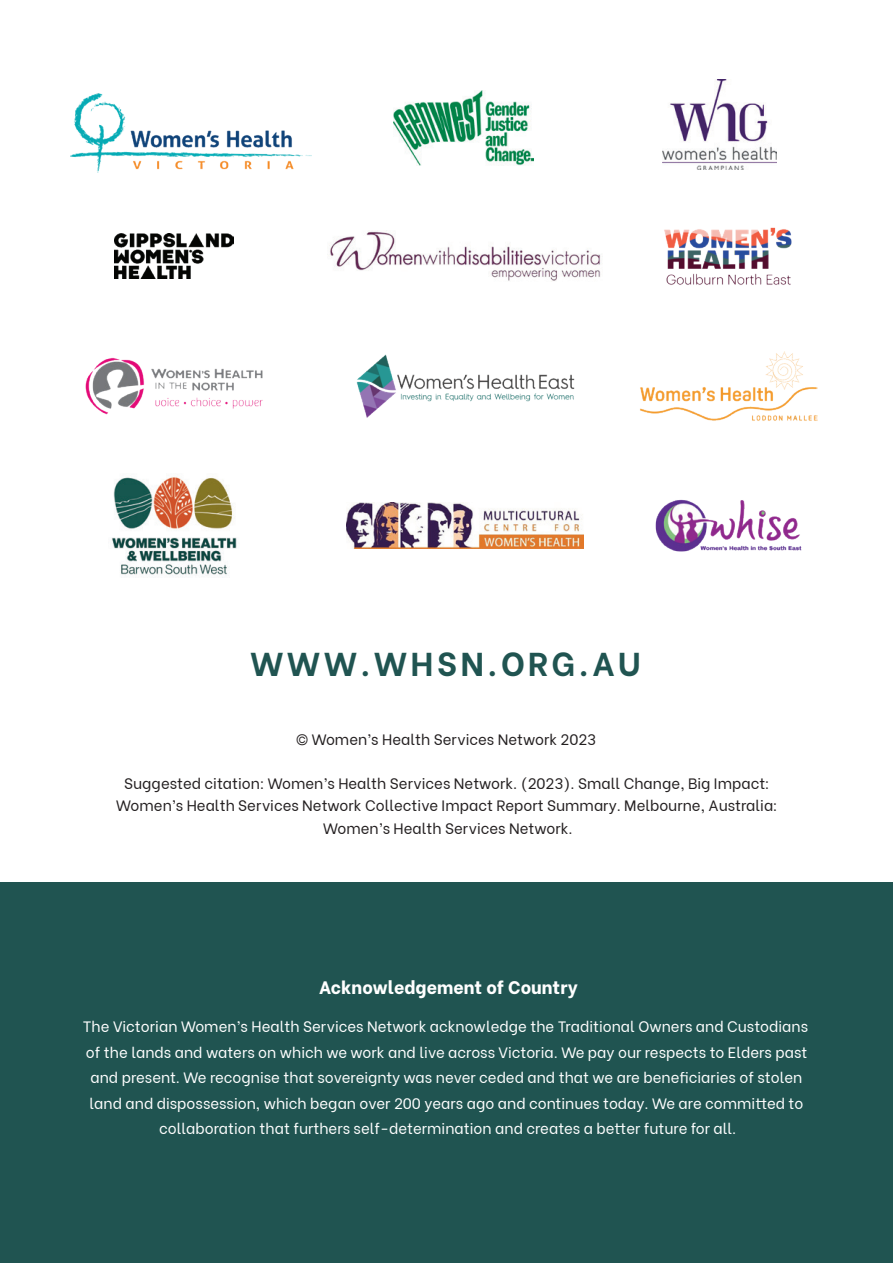
<style>
.page{position:relative;width:893px;height:1263px;background:#fff}
.page>*{position:absolute;margin:0;border:0;box-sizing:border-box;transform-origin:0 0}
.t1{font:700 33px "Be Vietnam";letter-spacing:.11em;color:#205451}
.t2{font:800 18px "Be Vietnam";color:#fff}
.t3{font:15px/25.5px "Be Vietnam";color:#fff;text-align:center}
.t4{font:15px/22.5px "Be Vietnam";color:#231f20;text-align:center}
</style>
<div class="page">
<img style="left:394px;top:91px;width:139px;height:74px">
<img style="left:115px;top:233px;width:118px;height:45px">
<img style="left:347px;top:503px;width:236px;height:45px">
<img style="left:664px;top:227px;width:128px;height:58px">
<img style="left:85px;top:357px;width:178px;height:58px">
<img style="left:655px;top:499px;width:147px;height:53px">
<img style="left:640px;top:351px;width:177px;height:70px">
<img style="left:71px;top:94px;width:240px;height:79px">
<img style="left:662px;top:80px;width:114px;height:90px">
<img style="left:329px;top:231px;width:272px;height:50px">
<img style="left:112px;top:477px;width:125px;height:99px">
<img style="left:356px;top:354px;width:219px;height:64px">
<div style="left:0;top:883px;width:893px;height:380px;background:#205451"></div>
<h1 class="t1" style="left:251px;top:636px;width:391px">WWW.WHSN.ORG.AU</h1>
<p class="t4" style="left:296px;top:727px;width:301px">© Women’s Health Services Network 2023</p>
<p class="t4" style="left:116px;top:770px;width:663px">Suggested citation: Women’s Health Services Network. (2023). Small Change, Big Impact:<br>Women’s Health Services Network Collective Impact Report Summary. Melbourne, Australia:<br>Women’s Health Services Network.</p>
<p class="t2" style="left:319px;top:972px;width:260px">Acknowledgement of Country</p>
<p class="t3" style="left:83px;top:1012px;width:727px">The Victorian Women’s Health Services Network acknowledge the Traditional Owners and Custodians of the lands and waters on which we work and live across Victoria. We pay our respects to Elders past and present. We recognise that sovereignty was never ceded and that we are beneficiaries of stolen land and dispossession, which began over 200 years ago and continues today. We are committed to collaboration that furthers self-determination and creates a better future for all.</p>
</div>
